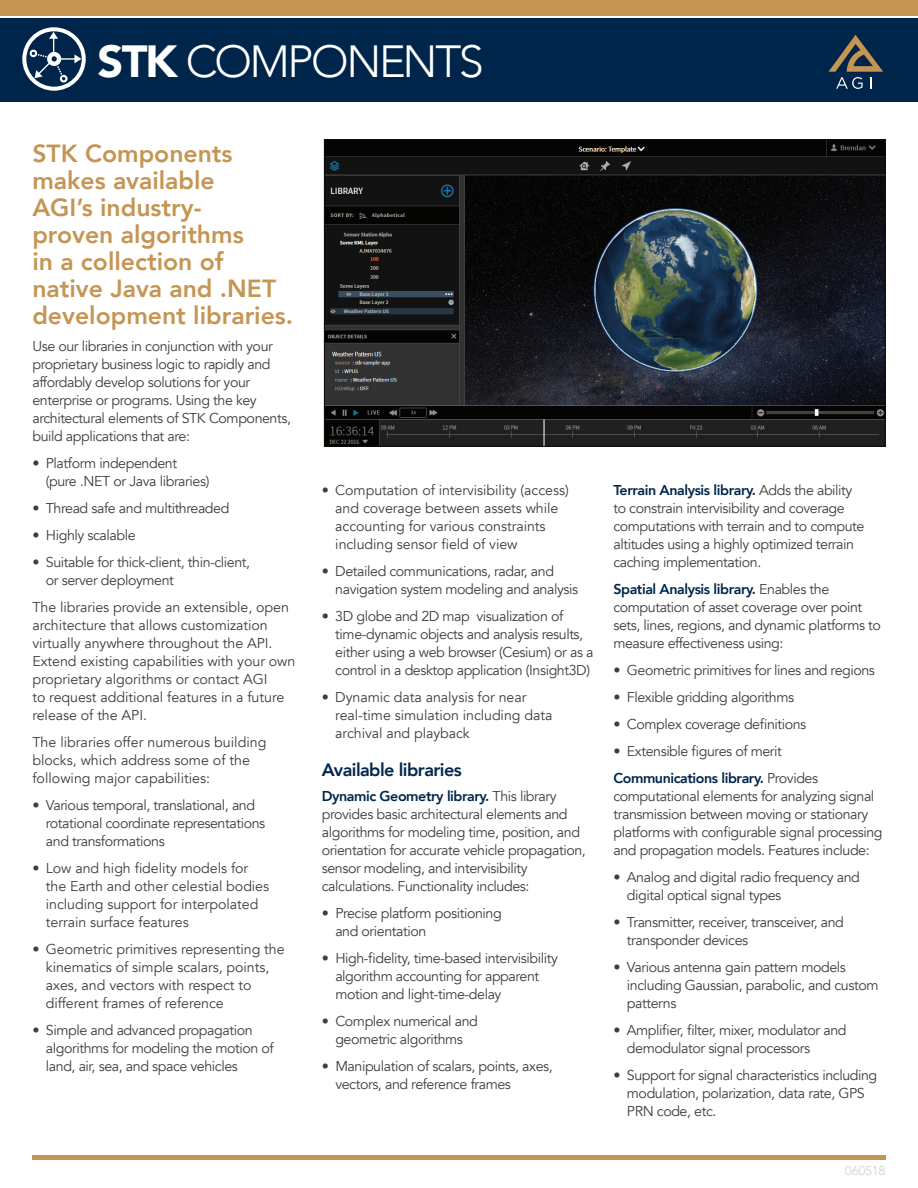
<style>
.page{position:relative;width:918px;height:1188px;background:#fff}
.page>*{position:absolute;margin:0;border:0;box-sizing:border-box;transform-origin:0 0}
.t1{font:300 45px "Avenir";letter-spacing:-.05em;color:#fff}
.t2{font:800 24.75px/27px "Avenir";color:#c59554}
.t3{font:800 18px "Avenir";letter-spacing:-.03em;color:#00254b}
.t4{font:14.25px/18px "Avenir";letter-spacing:-.03em;color:#3e3e3f}
.t5{font:14.25px/18px "Avenir";letter-spacing:-.005em;color:#3e3e3f}
.t6{font:14.25px/18px "Avenir";color:#3e3e3f}
.t7{font:12.75px "Avenir";letter-spacing:-.03em;color:#d1d2d4}
.s1{font-weight:900}
.s2{font-weight:800;color:#00254b}
</style>
<div class="page">
<hr style="left:32px;top:1156px;width:854px;height:4px;background:#c59554">
<div style="left:0;top:18px;width:918px;height:84px;background:#00254b"></div>
<svg style="left:829px;top:35px;width:54px;height:54px"></svg>
<div style="left:0;top:0;width:918px;height:16px;background:#c59554"></div>
<svg style="left:22px;top:27px;width:64px;height:64px"></svg>
<img style="left:326px;top:141px;width:558px;height:304px">
<div style="left:324px;top:139px;width:562px;height:308px;border:1px solid #110a09"></div>
<h1 class="t1" style="left:98px;top:35px;width:388px"><span class="s1">STK</span> COMPONENTS</h1>
<h2 class="t2" style="left:32px;top:140px;width:262px">STK Components makes available<br>AGI’s industry-<br>proven algorithms<br>in a collection of native Java and .NET development libraries.</h2>
<p class="t4" style="left:32px;top:337px;width:260px">Use our libraries in conjunction with your proprietary business logic to rapidly and affordably develop solutions for your enterprise or programs. Using the key architectural elements of STK Components, build applications that are:</p>
<p class="t4" style="left:46px;top:454px;width:165px;text-indent:-13px">• Platform independent (pure .NET or Java libraries)</p>
<p class="t4" style="left:32px;top:499px;width:199px">• Thread safe and multithreaded</p>
<p class="t4" style="left:32px;top:526px;width:105px">• Highly scalable</p>
<p class="t4" style="left:46px;top:553px;width:206px;text-indent:-13px">• Suitable for thick-client, thin-client, or server deployment</p>
<p class="t5" style="left:32px;top:598px;width:265px">The libraries provide an extensible, open architecture that allows customization virtually anywhere throughout the API.<br>Extend existing capabilities with your own proprietary algorithms or contact AGI<br>to request additional features in a future release of the API.</p>
<p class="t6" style="left:32px;top:733px;width:236px">The libraries offer numerous building blocks, which address some of the following major capabilities:</p>
<p class="t4" style="left:46px;top:796px;width:221px;text-indent:-13px">• Various temporal, translational, and rotational coordinate representations and transformations</p>
<p class="t5" style="left:46px;top:859px;width:225px;text-indent:-13px">• Low and high fidelity models for the Earth and other celestial bodies including support for interpolated terrain surface features</p>
<p class="t5" style="left:46px;top:940px;width:240px;text-indent:-13px">• Geometric primitives representing the kinematics of simple scalars, points, axes, and vectors with respect to different frames of reference</p>
<p class="t4" style="left:46px;top:1021px;width:229px;text-indent:-13px">• Simple and advanced propagation algorithms for modeling the motion of land, air, sea, and space vehicles</p>
<p class="t5" style="left:335px;top:481px;width:235px;text-indent:-13px">• Computation of intervisibility (access) and coverage between assets while accounting for various constraints including sensor field of view</p>
<p class="t4" style="left:335px;top:562px;width:244px;text-indent:-13px">• Detailed communications, radar, and navigation system modeling and analysis</p>
<p class="t4" style="left:335px;top:607px;width:260px;text-indent:-13px">• 3D globe and 2D map visualization of time-dynamic objects and analysis results, either using a web browser (Cesium) or as a control in a desktop application (Insight3D)</p>
<p class="t5" style="left:335px;top:688px;width:219px;text-indent:-13px">• Dynamic data analysis for near real-time simulation including data archival and playback</p>
<p class="t3" style="left:322px;top:756px;width:142px">Available libraries</p>
<p class="t4" style="left:322px;top:787px;width:266px"><span class="s2">Dynamic Geometry library.</span> This library provides basic architectural elements and algorithms for modeling time, position, and orientation for accurate vehicle propagation, sensor modeling, and intervisibility calculations. Functionality includes:</p>
<p class="t4" style="left:335px;top:904px;width:168px;text-indent:-13px">• Precise platform positioning and orientation</p>
<p class="t4" style="left:335px;top:949px;width:224px;text-indent:-13px">• High-fidelity, time-based intervisibility algorithm accounting for apparent motion and light-time-delay</p>
<p class="t4" style="left:322px;top:1012px;width:158px;text-align:center">• Complex numerical and geometric algorithms</p>
<p class="t4" style="left:335px;top:1057px;width:219px;text-indent:-13px">• Manipulation of scalars, points, axes, vectors, and reference frames</p>
<p class="t4" style="left:613px;top:481px;width:253px"><span class="s2">Terrain Analysis library.</span> Adds the ability to constrain intervisibility and coverage computations with terrain and to compute altitudes using a highly optimized terrain caching implementation.</p>
<p class="t4" style="left:613px;top:580px;width:269px"><span class="s2">Spatial Analysis library.</span> Enables the computation of asset coverage over point sets, lines, regions, and dynamic platforms to measure effectiveness using:</p>
<p class="t4" style="left:613px;top:661px;width:263px">• Geometric primitives for lines and regions</p>
<p class="t4" style="left:613px;top:688px;width:182px">• Flexible gridding algorithms</p>
<p class="t4" style="left:613px;top:715px;width:194px">• Complex coverage definitions</p>
<p class="t4" style="left:613px;top:738px;width:206px;line-height:27px">• Extensible figures of merit<br><span class="s2">Communications library.</span> Provides</p>
<p class="t4" style="left:613px;top:787px;width:271px">computational elements for analyzing signal transmission between moving or stationary platforms with configurable signal processing and propagation models. Features include:</p>
<p class="t4" style="left:627px;top:868px;width:235px;text-indent:-13px">• Analog and digital radio frequency and digital optical signal types</p>
<p class="t4" style="left:627px;top:913px;width:218px;text-indent:-13px">• Transmitter, receiver, transceiver, and transponder devices</p>
<p class="t4" style="left:627px;top:958px;width:253px;text-indent:-13px">• Various antenna gain pattern models including Gaussian, parabolic, and custom patterns</p>
<p class="t4" style="left:627px;top:1021px;width:221px;text-indent:-13px">• Amplifier, filter, mixer, modulator and demodulator signal processors</p>
<p class="t4" style="left:627px;top:1066px;width:252px;text-indent:-13px">• Support for signal characteristics including modulation, polarization, data rate, GPS<br>PRN code, etc.</p>
<p class="t7" style="left:845px;top:1163px;width:42px">060518</p>
</div>
